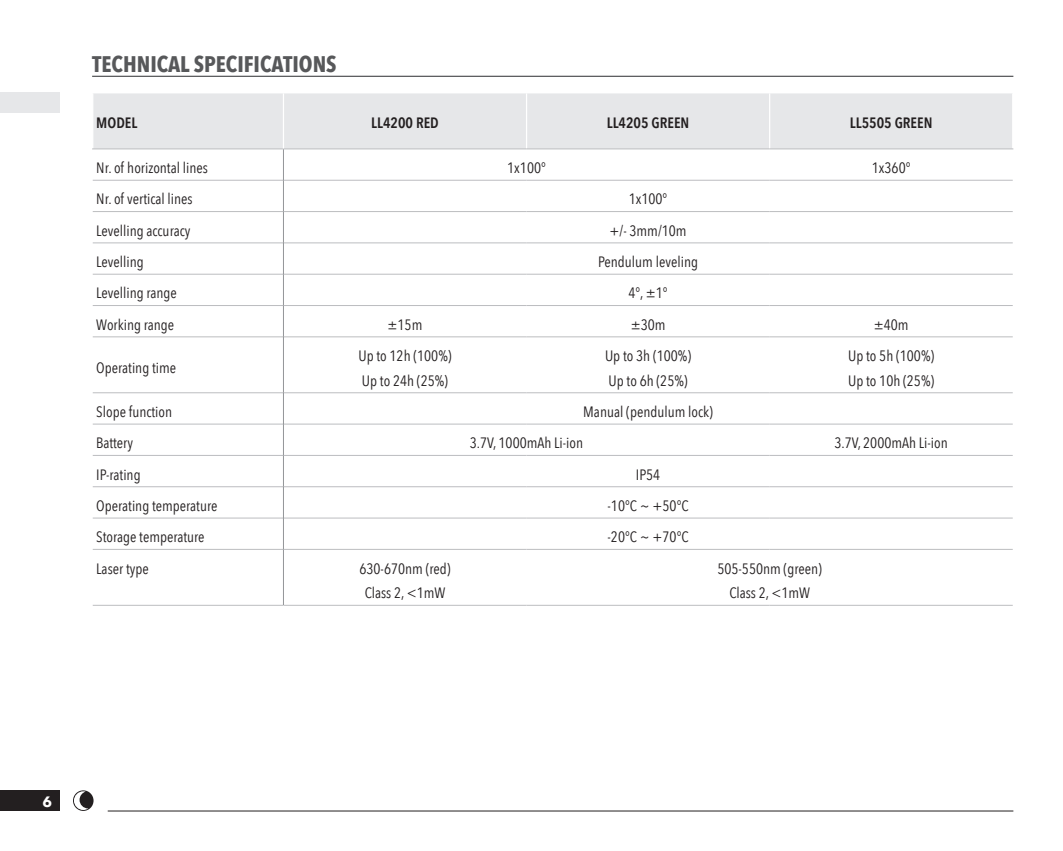
<style>
.page{position:relative;width:1063px;height:851px;background:#fff}
.page>*{position:absolute;margin:0;border:0;box-sizing:border-box;transform-origin:0 0}
.TITLE_-_NIV1{font:700 22.5px "Avenir Next Condensed";color:#57585a}
.TABLE_TEKST{font:15px "Avenir Next Condensed";color:#231f20}
.TABLE_HEADER{font:600 15px "Avenir Next Condensed";color:#231f20}
.t1{font:700 15px "Avenir Next";color:#fff}
</style>
<div class="page">
<div style="left:0;top:790px;width:59px;height:20px;background:#231f20"></div>
<hr style="left:108px;top:810px;width:905px;height:1px;background:#231f20">
<div style="left:0;top:92px;width:59px;height:21px;background:#e6e7e9"></div>
<svg style="left:73px;top:790px;width:21px;height:20px"></svg>
<hr style="left:92px;top:76px;width:921px;height:1px;background:#57585a">
<div style="left:93px;top:93px;width:919px;height:55px;background:#e6e7e9"></div>
<hr style="left:92px;top:148px;width:191px;height:1px;background:#bcbdc0">
<hr style="left:93px;top:180px;width:190px;height:1px;background:#bcbdc0">
<hr style="left:284px;top:180px;width:243px;height:1px;background:#bcbdc0">
<hr style="left:527px;top:180px;width:243px;height:1px;background:#bcbdc0">
<hr style="left:770px;top:180px;width:243px;height:1px;background:#bcbdc0">
<hr style="left:93px;top:211px;width:190px;height:1px;background:#bcbdc0">
<hr style="left:284px;top:211px;width:243px;height:1px;background:#bcbdc0">
<hr style="left:527px;top:211px;width:243px;height:1px;background:#bcbdc0">
<hr style="left:770px;top:211px;width:243px;height:1px;background:#bcbdc0">
<hr style="left:93px;top:242px;width:190px;height:1px;background:#bcbdc0">
<hr style="left:284px;top:242px;width:243px;height:1px;background:#bcbdc0">
<hr style="left:527px;top:242px;width:243px;height:1px;background:#bcbdc0">
<hr style="left:770px;top:242px;width:243px;height:1px;background:#bcbdc0">
<hr style="left:93px;top:274px;width:190px;height:1px;background:#bcbdc0">
<hr style="left:284px;top:274px;width:243px;height:1px;background:#bcbdc0">
<hr style="left:527px;top:274px;width:243px;height:1px;background:#bcbdc0">
<hr style="left:770px;top:274px;width:243px;height:1px;background:#bcbdc0">
<hr style="left:93px;top:305px;width:190px;height:1px;background:#bcbdc0">
<hr style="left:284px;top:305px;width:243px;height:1px;background:#bcbdc0">
<hr style="left:527px;top:305px;width:243px;height:1px;background:#bcbdc0">
<hr style="left:770px;top:305px;width:243px;height:1px;background:#bcbdc0">
<hr style="left:93px;top:336px;width:190px;height:1px;background:#bcbdc0">
<hr style="left:284px;top:336px;width:243px;height:1px;background:#bcbdc0">
<hr style="left:527px;top:336px;width:243px;height:1px;background:#bcbdc0">
<hr style="left:770px;top:336px;width:243px;height:1px;background:#bcbdc0">
<hr style="left:93px;top:392px;width:190px;height:1px;background:#bcbdc0">
<hr style="left:284px;top:392px;width:243px;height:1px;background:#bcbdc0">
<hr style="left:527px;top:392px;width:243px;height:1px;background:#bcbdc0">
<hr style="left:770px;top:392px;width:243px;height:1px;background:#bcbdc0">
<hr style="left:93px;top:423px;width:190px;height:1px;background:#bcbdc0">
<hr style="left:284px;top:423px;width:243px;height:1px;background:#bcbdc0">
<hr style="left:527px;top:423px;width:243px;height:1px;background:#bcbdc0">
<hr style="left:770px;top:423px;width:243px;height:1px;background:#bcbdc0">
<hr style="left:93px;top:455px;width:190px;height:1px;background:#bcbdc0">
<hr style="left:284px;top:455px;width:243px;height:1px;background:#bcbdc0">
<hr style="left:527px;top:455px;width:243px;height:1px;background:#bcbdc0">
<hr style="left:770px;top:455px;width:243px;height:1px;background:#bcbdc0">
<hr style="left:93px;top:486px;width:190px;height:1px;background:#bcbdc0">
<hr style="left:284px;top:486px;width:243px;height:1px;background:#bcbdc0">
<hr style="left:527px;top:486px;width:243px;height:1px;background:#bcbdc0">
<hr style="left:770px;top:486px;width:243px;height:1px;background:#bcbdc0">
<hr style="left:93px;top:517px;width:190px;height:1px;background:#bcbdc0">
<hr style="left:284px;top:517px;width:243px;height:1px;background:#bcbdc0">
<hr style="left:527px;top:517px;width:243px;height:1px;background:#bcbdc0">
<hr style="left:770px;top:517px;width:243px;height:1px;background:#bcbdc0">
<hr style="left:93px;top:549px;width:190px;height:1px;background:#bcbdc0">
<hr style="left:284px;top:549px;width:243px;height:1px;background:#bcbdc0">
<hr style="left:527px;top:549px;width:243px;height:1px;background:#bcbdc0">
<hr style="left:770px;top:549px;width:243px;height:1px;background:#bcbdc0">
<hr style="left:93px;top:604px;width:190px;height:1px;background:#bcbdc0">
<hr style="left:283px;top:604px;width:244px;height:1px;background:#bcbdc0">
<hr style="left:527px;top:604px;width:243px;height:1px;background:#bcbdc0">
<hr style="left:770px;top:604px;width:243px;height:1px;background:#bcbdc0">
<hr style="left:283px;top:149px;width:1px;height:31px;background:#939598">
<hr style="left:283px;top:180px;width:1px;height:31px;background:#939598">
<hr style="left:283px;top:211px;width:1px;height:32px;background:#939598">
<hr style="left:283px;top:243px;width:1px;height:31px;background:#939598">
<hr style="left:283px;top:274px;width:1px;height:31px;background:#939598">
<hr style="left:283px;top:305px;width:1px;height:32px;background:#939598">
<hr style="left:283px;top:337px;width:1px;height:55px;background:#939598">
<hr style="left:283px;top:392px;width:1px;height:32px;background:#939598">
<hr style="left:283px;top:424px;width:1px;height:31px;background:#939598">
<hr style="left:283px;top:455px;width:1px;height:31px;background:#939598">
<hr style="left:283px;top:486px;width:1px;height:32px;background:#939598">
<hr style="left:283px;top:518px;width:1px;height:31px;background:#939598">
<hr style="left:283px;top:549px;width:1px;height:56px;background:#939598">
<hr style="left:283px;top:93px;width:1px;height:56px;background:#fff">
<hr style="left:526px;top:93px;width:1px;height:56px;background:#fff">
<hr style="left:769px;top:93px;width:1px;height:56px;background:#fff">
<hr style="left:283px;top:148px;width:244px;height:1px;background:#bcbdc0">
<hr style="left:527px;top:148px;width:243px;height:1px;background:#bcbdc0">
<hr style="left:770px;top:148px;width:243px;height:1px;background:#bcbdc0">
<p class="TITLE_-_NIV1" style="left:92px;top:50px;width:246px">TECHNICAL SPECIFICATIONS</p>
<p class="TABLE_HEADER" style="left:96px;top:109px;width:43px">MODEL</p>
<p class="TABLE_HEADER" style="left:371px;top:109px;width:69px">LL4200 RED</p>
<p class="TABLE_HEADER" style="left:607px;top:109px;width:84px">LL4205 GREEN</p>
<p class="TABLE_HEADER" style="left:850px;top:109px;width:84px">LL5505 GREEN</p>
<p class="TABLE_TEKST" style="left:96px;top:155px;width:113px">Nr. of horizontal lines</p>
<p class="TABLE_TEKST" style="left:507px;top:155px;width:40px">1x100°</p>
<p class="TABLE_TEKST" style="left:872px;top:155px;width:40px">1x360°</p>
<p class="TABLE_TEKST" style="left:96px;top:186px;width:98px">Nr. of vertical lines</p>
<p class="TABLE_TEKST" style="left:629px;top:186px;width:40px">1x100°</p>
<p class="TABLE_TEKST" style="left:96px;top:218px;width:96px">Levelling accuracy</p>
<p class="TABLE_TEKST" style="left:610px;top:218px;width:79px">+/- 3mm/10m</p>
<p class="TABLE_TEKST" style="left:96px;top:249px;width:49px">Levelling</p>
<p class="TABLE_TEKST" style="left:598px;top:249px;width:101px">Pendulum leveling</p>
<p class="TABLE_TEKST" style="left:96px;top:280px;width:82px">Levelling range</p>
<p class="TABLE_TEKST" style="left:628px;top:280px;width:41px">4°, ±1°</p>
<p class="TABLE_TEKST" style="left:96px;top:311px;width:80px">Working range</p>
<p class="TABLE_TEKST" style="left:388px;top:311px;width:36px">±15m</p>
<p class="TABLE_TEKST" style="left:631px;top:311px;width:36px">±30m</p>
<p class="TABLE_TEKST" style="left:874px;top:311px;width:36px">±40m</p>
<p class="TABLE_TEKST" style="left:96px;top:355px;width:81px">Operating time</p>
<p class="TABLE_TEKST" style="left:358px;top:343px;width:95px">Up to 12h (100%)</p>
<p class="TABLE_TEKST" style="left:362px;top:367px;width:88px">Up to 24h (25%)</p>
<p class="TABLE_TEKST" style="left:605px;top:343px;width:88px">Up to 3h (100%)</p>
<p class="TABLE_TEKST" style="left:609px;top:367px;width:81px">Up to 6h (25%)</p>
<p class="TABLE_TEKST" style="left:848px;top:343px;width:88px">Up to 5h (100%)</p>
<p class="TABLE_TEKST" style="left:848px;top:367px;width:88px">Up to 10h (25%)</p>
<p class="TABLE_TEKST" style="left:96px;top:399px;width:77px">Slope function</p>
<p class="TABLE_TEKST" style="left:583px;top:399px;width:131px">Manual (pendulum lock)</p>
<p class="TABLE_TEKST" style="left:96px;top:430px;width:38px">Battery</p>
<p class="TABLE_TEKST" style="left:470px;top:430px;width:115px">3.7V, 1000mAh Li-ion</p>
<p class="TABLE_TEKST" style="left:835px;top:430px;width:115px">3.7V, 2000mAh Li-ion</p>
<p class="TABLE_TEKST" style="left:96px;top:461px;width:46px">IP-rating</p>
<p class="TABLE_TEKST" style="left:636px;top:461px;width:26px">IP54</p>
<p class="TABLE_TEKST" style="left:96px;top:493px;width:123px">Operating temperature</p>
<p class="TABLE_TEKST" style="left:608px;top:493px;width:83px">-10°C ~ +50°C</p>
<p class="TABLE_TEKST" style="left:96px;top:524px;width:110px">Storage temperature</p>
<p class="TABLE_TEKST" style="left:608px;top:524px;width:83px">-20°C ~ +70°C</p>
<p class="TABLE_TEKST" style="left:96px;top:555px;width:54px">Laser type</p>
<p class="TABLE_TEKST" style="left:359px;top:555px;width:93px">630-670nm (red)</p>
<p class="TABLE_TEKST" style="left:365px;top:580px;width:82px">Class 2, &lt;1mW</p>
<p class="TABLE_TEKST" style="left:717px;top:555px;width:106px">505-550nm (green)</p>
<p class="TABLE_TEKST" style="left:729px;top:580px;width:82px">Class 2, &lt;1mW</p>
<p class="t1" style="left:42px;top:788px;width:11px">6</p>
</div>
